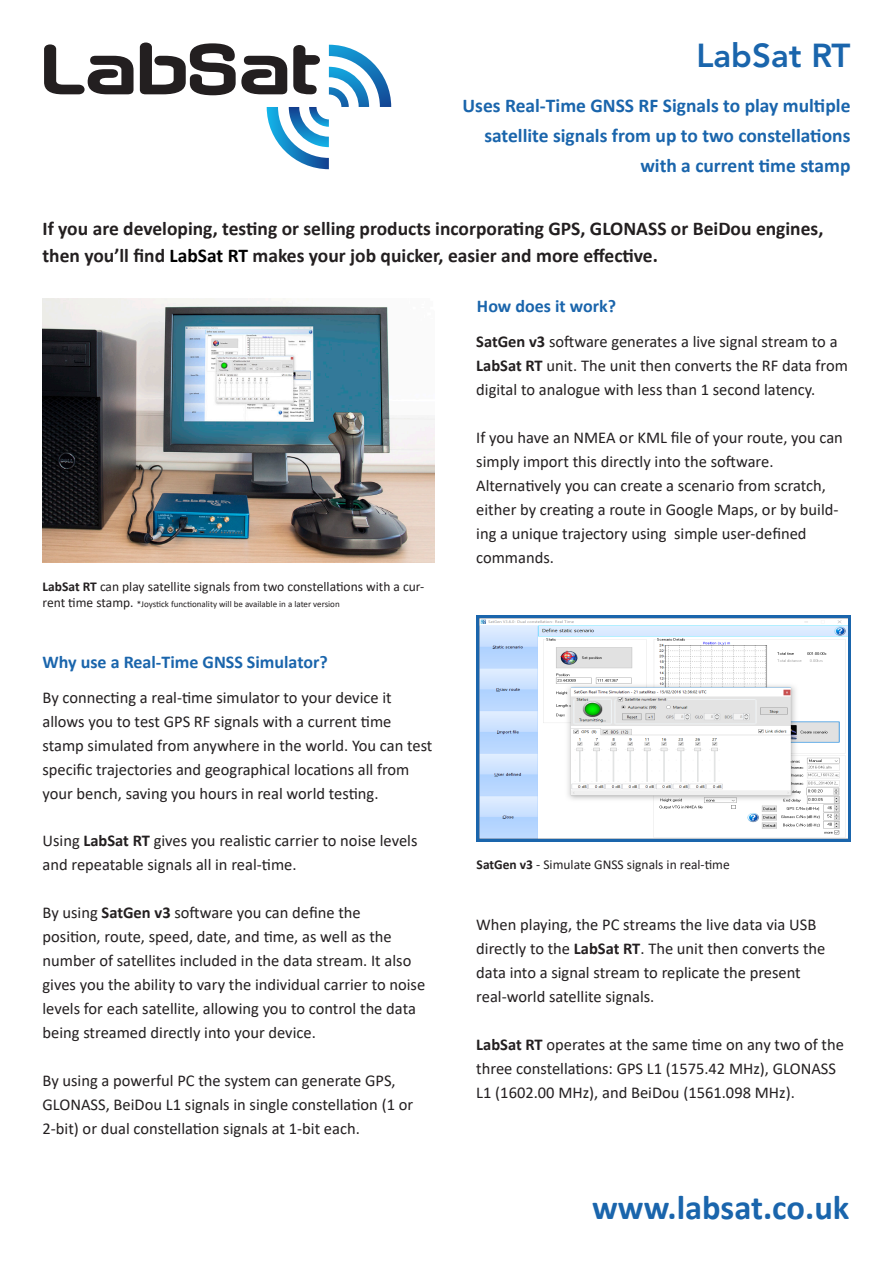
<style>
.page{position:relative;width:893px;height:1263px;background:#fff}
.page>*{position:absolute;margin:0;border:0;box-sizing:border-box;transform-origin:0 0}
.t1{font:700 34.5px "Calibri";color:#1a65ac}
.t2{font:800 33px "Avenir LT Std";color:#1a65ac}
.t3{font:700 19.5px/27px "Calibri";color:#231f20}
.t4{font:700 19.5px "Calibri";color:#1a65ac}
.t5{font:700 18px "Calibri";color:#1a65ac}
.t6{font:16.5px/24px "Calibri";color:#231f20}
.t7{font:13.5px "Calibri";color:#231f20}
.t8{font:9px "Calibri";color:#231f20}
.s1{color:#000}
.s2{font-weight:700}
.s3{font-size:13.5px}
</style>
<div class="page">
<svg style="left:44px;top:44px;width:90px;height:50px"></svg>
<svg style="left:140px;top:43px;width:251px;height:126px"></svg>
<div style="left:476px;top:615px;width:374px;height:226px;background:linear-gradient(to right,#1a65ac,#1a65ac)"></div>
<img style="left:479px;top:618px;width:368px;height:220px">
<img style="left:43px;top:299px;width:392px;height:263px">
<p class="t2" style="left:696px;top:36px;width:156px">LabSat RT</p>
<p class="t4" style="left:462px;top:92px;width:389px">Uses Real-Time GNSS RF Signals to play multiple</p>
<p class="t4" style="left:484px;top:122px;width:368px">satellite signals from up to two constellations</p>
<p class="t4" style="left:640px;top:152px;width:212px">with a current time stamp</p>
<p class="t3" style="left:43px;top:214px;width:782px">If you are developing, testing or selling products incorporating GPS, GLONASS or BeiDou engines, then you’ll find <span class="s1">LabSat RT</span> makes your job quicker, easier and more effective.</p>
<p class="t7" style="left:43px;top:577px;width:383px"><span class="s2">LabSat RT</span> can play satellite signals from two constellations with a cur-</p>
<p class="t8" style="left:43px;top:597px;width:299px"><span class="s3">rent time stamp.</span> *Joystick functionality will be available in a later version</p>
<p class="t5" style="left:43px;top:650px;width:287px">Why use a Real-Time GNSS Simulator?</p>
<p class="t6" style="left:43px;top:685px;width:351px">By connecting a real-time simulator to your device it</p>
<p class="t6" style="left:43px;top:709px;width:391px">allows you to test GPS RF signals with a current time stamp simulated from anywhere in the world. You can test specific trajectories and geographical locations all from your bench, saving you hours in real world testing.</p>
<p class="t6" style="left:43px;top:828px;width:376px">Using <span class="s2">LabSat RT</span> gives you realistic carrier to noise levels and repeatable signals all in real-time.</p>
<p class="t6" style="left:43px;top:900px;width:320px">By using <span class="s2">SatGen v3</span> software you can define the</p>
<p class="t6" style="left:43px;top:924px;width:351px">position, route, speed, date, and time, as well as the</p>
<p class="t6" style="left:43px;top:948px;width:384px">number of satellites included in the data stream. It also gives you the ability to vary the individual carrier to noise levels for each satellite, allowing you to control the data being streamed directly into your device.</p>
<p class="t6" style="left:43px;top:1068px;width:372px">By using a powerful PC the system can generate GPS,<br>GLONASS, BeiDou L1 signals in single constellation (1 or<br>2-bit) or dual constellation signals at 1-bit each.</p>
<p class="t5" style="left:477px;top:293px;width:141px">How does it work?</p>
<p class="t6" style="left:476px;top:329px;width:373px"><span class="s2">SatGen v3</span> software generates a live signal stream to a<br><span class="s2">LabSat RT</span> unit. The unit then converts the RF data from digital to analogue with less than 1 second latency.</p>
<p class="t6" style="left:476px;top:425px;width:368px">If you have an NMEA or KML file of your route, you can simply import this directly into the software.</p>
<p class="t6" style="left:476px;top:473px;width:351px">Alternatively you can create a scenario from scratch,</p>
<p class="t6" style="left:476px;top:497px;width:364px">either by creating a route in Google Maps, or by build&shy;ing a unique trajectory using simple user-defined</p>
<p class="t6" style="left:476px;top:545px;width:79px">commands.</p>
<p class="t7" style="left:477px;top:855px;width:255px"><span class="s2">SatGen v3</span> - Simulate GNSS signals in real-time</p>
<p class="t6" style="left:476px;top:912px;width:342px">When playing, the PC streams the live data via USB</p>
<p class="t6" style="left:476px;top:936px;width:351px">directly to the <span class="s2">LabSat RT</span>. The unit then converts the</p>
<p class="t6" style="left:476px;top:960px;width:326px">data into a signal stream to replicate the present</p>
<p class="t6" style="left:476px;top:984px;width:180px">real-world satellite signals.</p>
<p class="t6" style="left:476px;top:1032px;width:369px"><span class="s2">LabSat RT</span> operates at the same time on any two of the three constellations: GPS L1 (1575.42 MHz), GLONASS<br>L1 (1602.00 MHz), and BeiDou (1561.098 MHz).</p>
<p class="t1" style="left:592px;top:1183px;width:259px">www.labsat.co.uk</p>
</div>
